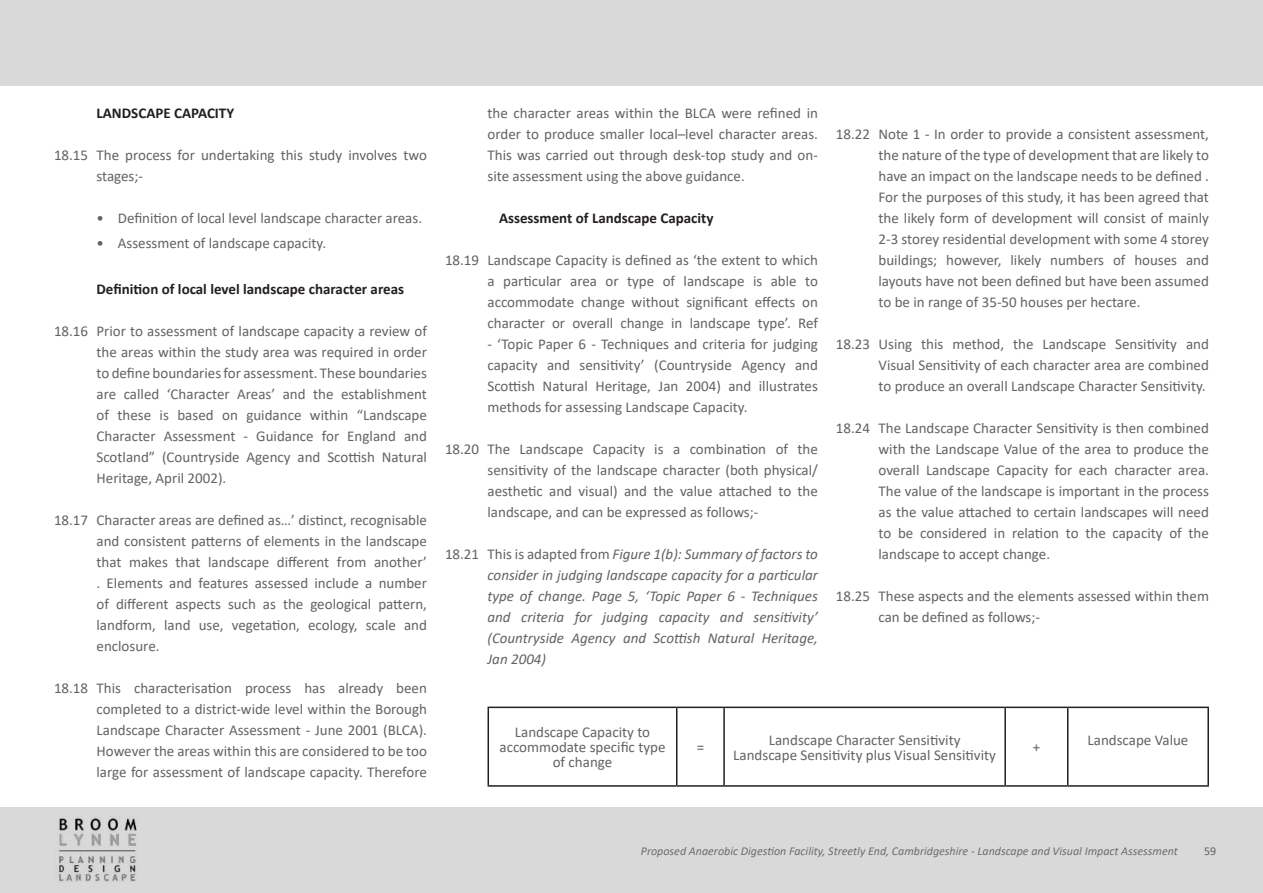
<style>
.page{position:relative;width:1263px;height:893px;background:#fff}
.page>*{position:absolute;margin:0;border:0;box-sizing:border-box;transform-origin:0 0}
.t1{font:15px/21px "Calibri";color:#636366;text-align:justify}
.t2{font:italic 15px/21px "Calibri";color:#636366;text-align:justify}
.t3{font:700 15px "Calibri";color:#231f20}
.t4{font:italic 12px "Calibri";color:#6c6d70}
.t5{font:12px "Calibri";color:#636366}
.s1{font-style:normal}
</style>
<div class="page">
<div style="left:0;top:807px;width:1263px;height:85px;background:#d9d9d9"></div>
<img style="left:56px;top:816px;width:81px;height:66px">
<hr style="left:487px;top:707px;width:190px;height:1px;background:#231f20">
<hr style="left:487px;top:708px;width:2px;height:77px;background:#231f20">
<hr style="left:677px;top:707px;width:47px;height:1px;background:#231f20">
<hr style="left:676px;top:708px;width:1px;height:77px;background:#231f20">
<hr style="left:724px;top:707px;width:281px;height:1px;background:#231f20">
<hr style="left:723px;top:708px;width:2px;height:77px;background:#231f20">
<hr style="left:1005px;top:707px;width:63px;height:1px;background:#231f20">
<hr style="left:1004px;top:708px;width:2px;height:77px;background:#231f20">
<hr style="left:1068px;top:707px;width:141px;height:1px;background:#231f20">
<hr style="left:1067px;top:708px;width:1px;height:77px;background:#231f20">
<hr style="left:1207px;top:708px;width:2px;height:77px;background:#231f20">
<hr style="left:487px;top:785px;width:190px;height:2px;background:#231f20">
<hr style="left:677px;top:785px;width:47px;height:2px;background:#231f20">
<hr style="left:724px;top:785px;width:281px;height:2px;background:#231f20">
<hr style="left:1005px;top:785px;width:63px;height:2px;background:#231f20">
<hr style="left:1068px;top:785px;width:141px;height:2px;background:#231f20">
<div style="left:0;top:0;width:1263px;height:85px;background:#d9d9d9"></div>
<p class="t3" style="left:97px;top:102px;width:139px">LANDSCAPE CAPACITY</p>
<p class="t1" style="left:97px;top:144px;width:332px;text-indent:-43px">18.15 The process for undertaking this study involves two stages;-</p>
<p class="t1" style="left:97px;top:207px;width:327px">• Definition of local level landscape character areas.</p>
<p class="t1" style="left:97px;top:232px;width:231px">• Assessment of landscape capacity.</p>
<p class="t3" style="left:97px;top:278px;width:309px">Definition of local level landscape character areas</p>
<p class="t1" style="left:97px;top:320px;width:332px;text-indent:-43px">18.16 Prior to assessment of landscape capacity a review of the areas within the study area was required in order to define boundaries for assessment. These boundaries are called ‘Character Areas’ and the establishment of these is based on guidance within “Landscape Character Assessment - Guidance for England and Scotland” (Countryside Agency and Scottish Natural Heritage, April 2002).</p>
<p class="t1" style="left:97px;top:509px;width:332px;text-indent:-43px">18.17 Character areas are defined as…’ distinct, recognisable and consistent patterns of elements in the landscape that makes that landscape different from another’ . Elements and features assessed include a number of different aspects such as the geological pattern, landform, land use, vegetation, ecology, scale and enclosure.</p>
<p class="t1" style="left:97px;top:677px;width:332px;text-indent:-43px">18.18 This characterisation process has already been completed to a district-wide level within the Borough Landscape Character Assessment - June 2001 (BLCA).<br>However the areas within this are considered to be too large for assessment of landscape capacity. Therefore</p>
<p class="t1" style="left:487px;top:102px;width:332px">the character areas within the BLCA were refined in order to produce smaller local–level character areas.<br>This was carried out through desk-top study and on&shy;site assessment using the above guidance.</p>
<p class="t3" style="left:499px;top:207px;width:216px">Assessment of Landscape Capacity</p>
<p class="t1" style="left:487px;top:249px;width:332px;text-indent:-43px">18.19 Landscape Capacity is defined as ‘the extent to which a particular area or type of landscape is able to accommodate change without significant effects on character or overall change in landscape type’. Ref</p>
<p class="t1" style="left:487px;top:333px;width:332px">- ‘Topic Paper 6 - Techniques and criteria for judging capacity and sensitivity’ (Countryside Agency and Scottish Natural Heritage, Jan 2004) and illustrates methods for assessing Landscape Capacity.</p>
<p class="t1" style="left:487px;top:438px;width:332px;text-indent:-43px">18.20 The Landscape Capacity is a combination of the sensitivity of the landscape character (both physical/ aesthetic and visual) and the value attached to the landscape, and can be expressed as follows;-</p>
<p class="t2" style="left:487px;top:542px;width:332px;text-indent:-43px"><span class="s1">18.21 This is adapted from</span> Figure 1(b): Summary of factors to consider in judging landscape capacity for a particular type of change. Page 5, ‘Topic Paper 6 - Techniques and criteria for judging capacity and sensitivity’ (Countryside Agency and Scottish Natural Heritage, Jan 2004)</p>
<p class="t1" style="left:878px;top:123px;width:332px;text-indent:-43px">18.22 Note 1 - In order to provide a consistent assessment, the nature of the type of development that are likely to have an impact on the landscape needs to be defined .<br>For the purposes of this study, it has been agreed that the likely form of development will consist of mainly 2-3 storey residential development with some 4 storey buildings; however, likely numbers of houses and layouts have not been defined but have been assumed to be in range of 35-50 houses per hectare.</p>
<p class="t1" style="left:878px;top:333px;width:332px;text-indent:-43px">18.23 Using this method, the Landscape Sensitivity and Visual Sensitivity of each character area are combined to produce an overall Landscape Character Sensitivity.</p>
<p class="t1" style="left:878px;top:417px;width:332px;text-indent:-43px">18.24 The Landscape Character Sensitivity is then combined with the Landscape Value of the area to produce the overall Landscape Capacity for each character area.<br>The value of the landscape is important in the process as the value attached to certain landscapes will need to be considered in relation to the capacity of the landscape to accept change.</p>
<p class="t1" style="left:878px;top:585px;width:332px;text-indent:-43px">18.25 These aspects and the elements assessed within them can be defined as follows;-</p>
<p class="t1" style="left:499px;top:724px;width:168px;line-height:15px;text-align:center">Landscape Capacity to accommodate specific type of change</p>
<p class="t1" style="left:697px;top:736px;width:9px">=</p>
<p class="t1" style="left:733px;top:732px;width:264px;line-height:15px;text-align:center">Landscape Character Sensitivity<br>Landscape Sensitivity plus Visual Sensitivity</p>
<p class="t1" style="left:1033px;top:736px;width:9px">+</p>
<p class="t1" style="left:1087px;top:729px;width:102px">Landscape Value</p>
<p class="t4" style="left:641px;top:842px;width:539px">Proposed Anaerobic Digestion Facility, Streetly End, Cambridgeshire - Landscape and Visual Impact Assessment</p>
<p class="t5" style="left:1204px;top:842px;width:14px">59</p>
</div>
